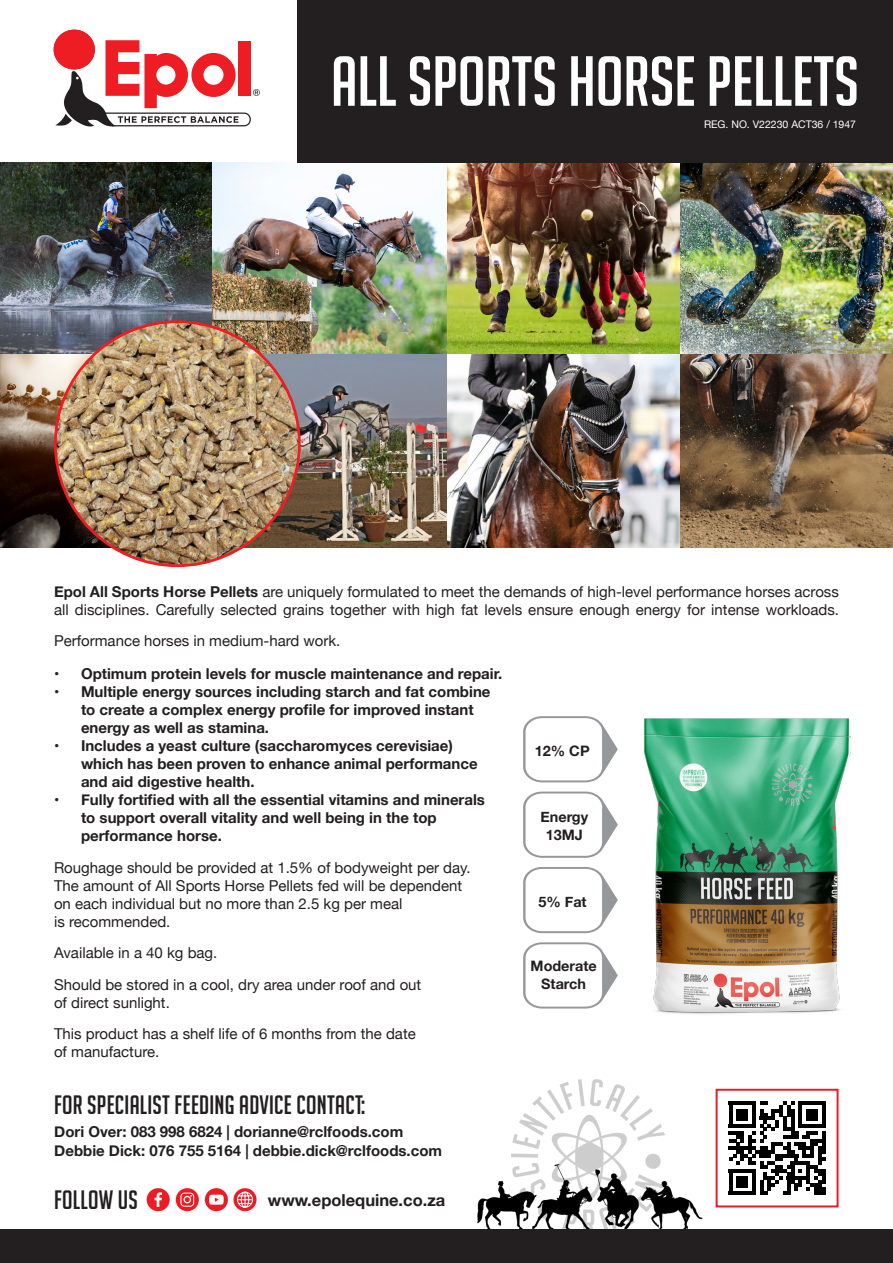
<style>
.page{position:relative;width:893px;height:1263px;background:#fff}
.page>*{position:absolute;margin:0;border:0;box-sizing:border-box;transform-origin:0 0}
.t1{font:69px "Big Noodle Titling";color:#fff}
.t2{font:25.95px "Big Noodle Titling";letter-spacing:.01em;color:#231f20}
.t3{font:700 16.5px "Helvetica Neue";color:#231f20}
.t4{font:15px/18px "Helvetica Neue";color:#231f20}
.t5{font:700 15px/18px "Helvetica Neue";color:#231f20}
.t6{font:700 14.4px/17.2px "Helvetica Neue";color:#231f20;text-align:center}
.t7{font:10.5px "Helvetica Neue";color:#fff}
.s1{font-weight:700}
</style>
<div class="page">
<img style="left:0;top:162px;width:893px;height:193px">
<img style="left:0;top:355px;width:112px;height:193px">
<img style="left:242px;top:355px;width:651px;height:193px">
<div style="left:297px;top:0;width:596px;height:162px;background:#231f20"></div>
<div style="left:54px;top:30px;width:40px;height:39px;background:#ee1d23;border-radius:50%"></div>
<svg style="left:55px;top:40px;width:205px;height:87px"></svg>
<div style="left:54px;top:30px;width:41px;height:39px;background:#ee1d23;border-radius:50%"></div>
<div style="left:54px;top:30px;width:41px;height:39px;border:1px solid #ee1d23;border-radius:50%"></div>
<img style="left:644px;top:718px;width:206px;height:296px">
<img style="left:512px;top:1080px;width:152px;height:83px">
<div style="left:716px;top:1089px;width:123px;height:118px;background:#fff;border:2px solid #ed1c24"></div>
<svg style="left:729px;top:1101px;width:96px;height:94px"></svg>
<hr style="left:729px;top:1191px;width:27px;height:4px;background:#000">
<div style="left:736px;top:1176px;width:12px;height:11px;background:#000"></div>
<svg style="left:176px;top:1188px;width:23px;height:23px"></svg>
<svg style="left:147px;top:1188px;width:23px;height:23px"></svg>
<svg style="left:205px;top:1188px;width:23px;height:23px"></svg>
<svg style="left:233px;top:1188px;width:24px;height:23px"></svg>
<svg style="left:237px;top:1192px;width:16px;height:16px"></svg>
<img style="left:477px;top:1163px;width:226px;height:66px">
<div style="left:0;top:1229px;width:893px;height:34px;background:#231f20"></div>
<svg style="left:523px;top:716px;width:95px;height:66px"></svg>
<svg style="left:523px;top:942px;width:95px;height:66px"></svg>
<svg style="left:523px;top:867px;width:95px;height:66px"></svg>
<svg style="left:523px;top:791px;width:95px;height:67px"></svg>
<img style="left:55px;top:322px;width:244px;height:244px;border-radius:122px">
<p class="t1" style="left:331px;top:44px;width:529px">ALL SPORTS HORSE PELLETS</p>
<p class="t7" style="left:704px;top:117px;width:154px">REG. NO. V22230 ACT36 / 1947</p>
<p class="t4" style="left:54px;top:583px;width:786px"><span class="s1">Epol All Sports Horse Pellets</span> are uniquely formulated to meet the demands of high-level performance horses across all disciplines. Carefully selected grains together with high fat levels ensure enough energy for intense workloads.</p>
<p class="t4" style="left:54px;top:632px;width:288px">Performance horses in medium-hard work.</p>
<p class="t5" style="left:54px;top:665px;width:450px">• Optimum protein levels for muscle maintenance and repair.</p>
<p class="t5" style="left:81px;top:683px;width:411px;text-indent:-27px">• Multiple energy sources including starch and fat combine to create a complex energy profile for improved instant energy as well as stamina.</p>
<p class="t5" style="left:81px;top:737px;width:398px;text-indent:-27px">• Includes a yeast culture (saccharomyces cerevisiae) which has been proven to enhance animal performance and aid digestive health.</p>
<p class="t5" style="left:81px;top:791px;width:405px;text-indent:-27px">• Fully fortified with all the essential vitamins and minerals to support overall vitality and well being in the top performance horse.</p>
<p class="t4" style="left:54px;top:859px;width:418px">Roughage should be provided at 1.5% of bodyweight per day.<br>The amount of All Sports Horse Pellets fed will be dependent on each individual but no more than 2.5 kg per meal<br>is recommended.</p>
<p class="t4" style="left:54px;top:944px;width:165px">Available in a 40 kg bag.</p>
<p class="t4" style="left:54px;top:976px;width:369px">Should be stored in a cool, dry area under roof and out</p>
<p class="t4" style="left:54px;top:994px;width:117px">of direct sunlight.</p>
<p class="t4" style="left:54px;top:1025px;width:363px">This product has a shelf life of 6 months from the date</p>
<p class="t4" style="left:54px;top:1043px;width:107px">of manufacture.</p>
<p class="t6" style="left:535px;top:743px;width:56px">12% CP</p>
<p class="t6" style="left:541px;top:809px;width:49px">Energy</p>
<p class="t6" style="left:546px;top:826px;width:39px">13MJ</p>
<p class="t6" style="left:538px;top:894px;width:50px">5% Fat</p>
<p class="t6" style="left:531px;top:958px;width:68px">Moderate<br>Starch</p>
<p class="t2" style="left:54px;top:1091px;width:313px">FOR SPECIALIST FEEDING ADVICE CONTACT:</p>
<p class="t5" style="left:54px;top:1123px;width:351px">Dori Over: 083 998 6824 | dorianne@rclfoods.com</p>
<p class="t5" style="left:54px;top:1142px;width:389px">Debbie Dick: 076 755 5164 | debbie.dick@rclfoods.com</p>
<p class="t2" style="left:54px;top:1186px;width:85px">FOLLOW US</p>
<p class="t3" style="left:268px;top:1187px;width:179px">www.epolequine.co.za</p>
</div>
